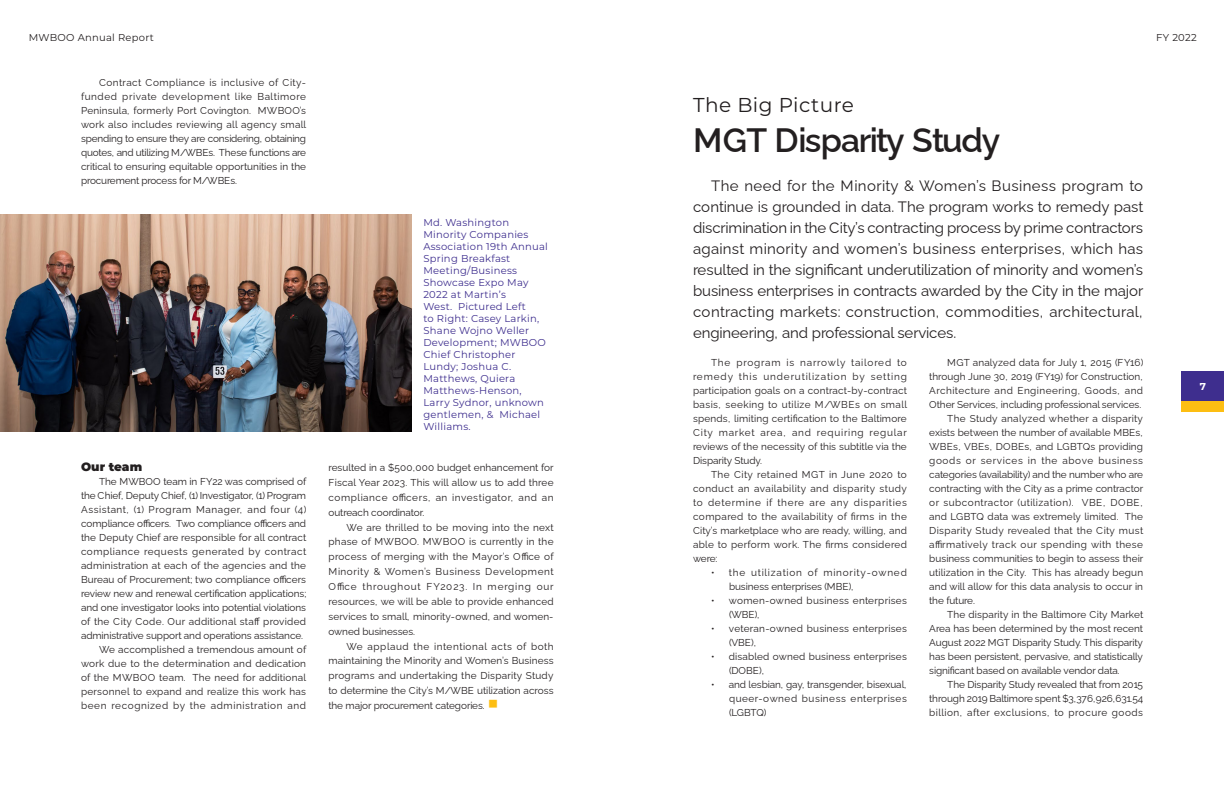
<style>
.page{position:relative;width:1224px;height:792px;background:#fff}
.page>*{position:absolute;margin:0;border:0;box-sizing:border-box;transform-origin:0 0}
.t1{font:100 33.8px "Raleway";letter-spacing:-.035em;color:#231f20}
.t2{font:20.1px "Montserrat";letter-spacing:.025em;color:#231f20}
.Body_Copy{font:100 15px/21px "Raleway";letter-spacing:-.005em;color:#231f20;text-align:justify}
.Body_Copy-2{font:900 12px "Montserrat";letter-spacing:.01em;color:#231f20}
.Body_Copy-3{font:100 10px/14px "Raleway";letter-spacing:.005em;color:#231f20;text-align:justify}
.t3{font:10px/12px "Montserrat";letter-spacing:.025em;color:#3e2e8e}
.Body_Copy-4{font:100 10px/14px "Raleway";letter-spacing:.025em;color:#231f20}
.Body_Copy-5{font:100 10px/14px "Raleway";letter-spacing:.055em;color:#231f20}
.t4{font:10px "Montserrat";letter-spacing:.025em;color:#231f20}
.t5{font:700 10px "Montserrat";color:#fff}
.s1{font-family:"Montserrat";font-weight:400;font-size:20px;color:#fdbe12}
</style>
<div class="page">
<div style="left:1182px;top:371px;width:42px;height:31px;background:#3e2e8e"></div>
<div style="left:1182px;top:402px;width:42px;height:10px;background:#fdbe12"></div>
<img style="left:0;top:215px;width:412px;height:217px">
<p class="t4" style="left:29px;top:30px;width:127px">MWBOO Annual Report</p>
<p class="t4" style="left:1156px;top:30px;width:42px">FY 2022</p>
<p class="Body_Copy-3" style="left:81px;top:74px;width:227px;text-indent:18px">Contract Compliance is inclusive of City&shy;funded private development like Baltimore Peninsula, formerly Port Covington. MWBOO’s work also includes reviewing all agency small spending to ensure they are considering, obtaining quotes, and utilizing M/WBEs. These functions are critical to ensuring equitable opportunities in the procurement process for M/WBEs.</p>
<p class="Body_Copy-2" style="left:81px;top:458px;width:63px">Our team</p>
<p class="Body_Copy-3" style="left:81px;top:473px;width:227px;text-indent:18px">The MWBOO team in FY22 was comprised of the Chief, Deputy Chief, (1) Investigator, (1) Program Assistant, (1) Program Manager, and four (4) compliance officers. Two compliance officers and the Deputy Chief are responsible for all contract compliance requests generated by contract administration at each of the agencies and the Bureau of Procurement; two compliance officers review new and renewal certification applications; and one investigator looks into potential violations of the City Code. Our additional staff provided administrative support and operations assistance.</p>
<p class="Body_Copy-3" style="left:81px;top:641px;width:227px;text-indent:18px">We accomplished a tremendous amount of work due to the determination and dedication of the MWBOO team. The need for additional personnel to expand and realize this work has been recognized by the administration and</p>
<p class="t3" style="left:423px;top:216px;width:126px">Md. Washington<br>Minority Companies<br>Association 19th Annual<br>Spring Breakfast<br>Meeting/Business<br>Showcase Expo May<br>2022 at Martin’s<br>West. Pictured Left<br>to Right: Casey Larkin,<br>Shane Wojno Weller<br>Development; MWBOO<br>Chief Christopher<br>Lundy; Joshua C.<br>Matthews, Quiera<br>Matthews-Henson,<br>Larry Sydnor, unknown gentlemen, &amp; Michael<br>Williams.</p>
<p class="Body_Copy-3" style="left:328px;top:459px;width:227px;line-height:14.9px">resulted in a $500,000 budget enhancement for Fiscal Year 2023. This will allow us to add three compliance officers, an investigator, and an outreach coordinator.</p>
<p class="Body_Copy-3" style="left:328px;top:518px;width:227px;line-height:14.9px;text-indent:18px">We are thrilled to be moving into the next phase of MWBOO. MWBOO is currently in the process of merging with the Mayor’s Office of Minority &amp; Women’s Business Development Office throughout FY2023. In merging our resources, we will be able to provide enhanced services to small, minority-owned, and women&shy;owned businesses.</p>
<p class="Body_Copy-3" style="left:328px;top:637px;width:227px;line-height:14.9px;text-indent:18px">We applaud the intentional acts of both maintaining the Minority and Women’s Business programs and undertaking the Disparity Study to determine the City’s M/WBE utilization across the major procurement categories. <span class="s1">■</span></p>
<p class="t2" style="left:693px;top:91px;width:163px">The Big Picture</p>
<p class="t1" style="left:693px;top:113px;width:309px">MGT Disparity Study</p>
<p class="Body_Copy" style="left:693px;top:174px;width:452px;text-indent:18px">The need for the Minority &amp; Women’s Business program to continue is grounded in data. The program works to remedy past discrimination in the City’s contracting process by prime contractors against minority and women’s business enterprises, which has resulted in the significant underutilization of minority and women’s business enterprises in contracts awarded by the City in the major contracting markets: construction, commodities, architectural, engineering, and professional services.</p>
<p class="Body_Copy-3" style="left:693px;top:354px;width:216px;text-indent:18px">The program is narrowly tailored to remedy this underutilization by setting participation goals on a contract-by-contract basis, seeking to utilize M/WBEs on small spends, limiting certification to the Baltimore City market area, and requiring regular reviews of the necessity of this subtitle via the Disparity Study.</p>
<p class="Body_Copy-3" style="left:693px;top:466px;width:215px;text-indent:18px">The City retained MGT in June 2020 to conduct an availability and disparity study to determine if there are any disparities compared to the availability of firms in the City’s marketplace who are ready, willing, and able to perform work. The firms considered were:</p>
<p class="Body_Copy-5" style="left:729px;top:564px;width:179px;text-indent:-18px">• the utilization of minority-owned business enterprises (MBE),</p>
<p class="Body_Copy-4" style="left:729px;top:592px;width:179px;text-indent:-18px">• women-owned business enterprises (WBE),</p>
<p class="Body_Copy-4" style="left:729px;top:620px;width:179px;text-indent:-18px">• veteran-owned business enterprises (VBE),</p>
<p class="Body_Copy-3" style="left:729px;top:648px;width:179px;text-indent:-18px">• disabled owned business enterprises (DOBE),</p>
<p class="Body_Copy-3" style="left:729px;top:676px;width:179px;text-indent:-18px">• and lesbian, gay, transgender, bisexual, queer-owned business enterprises (LGBTQ)</p>
<p class="Body_Copy-3" style="left:929px;top:354px;width:216px;text-indent:18px">MGT analyzed data for July 1, 2015 (FY16) through June 30, 2019 (FY19) for Construction, Architecture and Engineering, Goods, and Other Services, including professional services.</p>
<p class="Body_Copy-3" style="left:929px;top:410px;width:216px;text-indent:18px">The Study analyzed whether a disparity exists between the number of available MBEs, WBEs, VBEs, DOBEs, and LGBTQs providing goods or services in the above business categories (availability) and the number who are contracting with the City as a prime contractor or subcontractor (utilization). VBE, DOBE, and LGBTQ data was extremely limited. The Disparity Study revealed that the City must affirmatively track our spending with these business communities to begin to assess their utilization in the City. This has already begun and will allow for this data analysis to occur in the future.</p>
<p class="Body_Copy-3" style="left:929px;top:606px;width:216px;text-indent:18px">The disparity in the Baltimore City Market Area has been determined by the most recent August 2022 MGT Disparity Study. This disparity has been persistent, pervasive, and statistically significant based on available vendor data.</p>
<p class="Body_Copy-3" style="left:929px;top:676px;width:216px;text-indent:18px">The Disparity Study revealed that from 2015 through 2019 Baltimore spent $3,376,926,631.54 billion, after exclusions, to procure goods</p>
<p class="t5" style="left:1200px;top:379px;width:8px">7</p>
</div>
